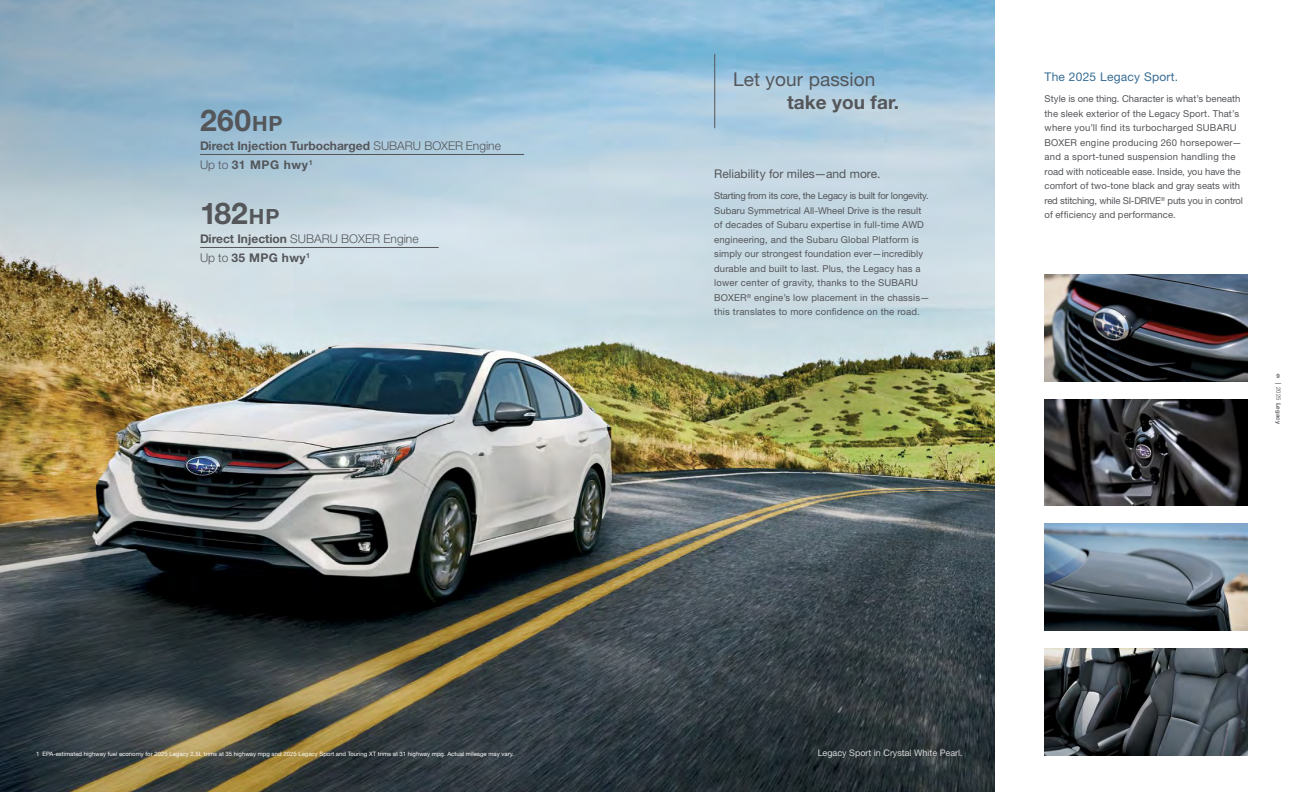
<style>
.page{position:relative;width:1296px;height:792px;background:#fff}
.page>*{position:absolute;margin:0;border:0;box-sizing:border-box;transform-origin:0 0}
.body_copy{font:700 30px "Helvetica Neue LT Pro";letter-spacing:.005em;color:#54565a}
.Headline{font:19px "Helvetica Neue LT Pro";letter-spacing:.005em;color:#54565a}
.Headline-2{font:700 19px "Helvetica Neue LT Pro";letter-spacing:.005em;color:#54565a}
.body_copy-2{font:700 12px "Helvetica Neue LT Pro";color:#54565a}
.body_copy-3{font:300 12px "Helvetica Neue LT Pro";color:#54565a}
.Body_Copy{font:12px "Helvetica Neue LT Pro";color:#54565a}
.Subhead{font:12px "Helvetica Neue LT Pro";letter-spacing:.02em;color:#386d94}
.Body_Copy-2{font:9.5px/14.5px "Helvetica Neue LT Pro";letter-spacing:.015em;color:#54565a}
.Subhead-2{font:9.5px/14.5px "Helvetica Neue LT Pro";letter-spacing:.005em;color:#54565a}
.t1{font:9px "Helvetica Neue LT Pro";color:#f6f7f7}
.Disclaimers{font:6px "Helvetica Neue LT Pro";color:#fff}
.t2{font:700 6px "Helvetica Neue LT Pro";letter-spacing:.03em;color:#54565a}
.s1{font-size:21px}
.s2{font-weight:300}
.s3{font-weight:700}
.s4{font-weight:400}
</style>
<div class="page">
<img style="left:1045px;top:399px;width:202px;height:107px">
<img style="left:1045px;top:524px;width:202px;height:107px">
<img style="left:1045px;top:274px;width:202px;height:107px">
<img style="left:1045px;top:649px;width:202px;height:107px">
<img style="left:0;top:647px;width:994px;height:145px">
<img style="left:0;top:0;width:994px;height:647px">
<hr style="left:714px;top:54px;width:1px;height:74px;background:#54565a">
<hr style="left:200px;top:247px;width:239px;height:1px;background:#54565a">
<hr style="left:200px;top:154px;width:324px;height:1px;background:#54565a">
<p class="Subhead" style="left:1045px;top:70px;width:135px">The 2025 Legacy Sport.</p>
<p class="Subhead-2" style="left:1045px;top:91px;width:200px">Style is one thing. Character is what’s beneath the sleek exterior of the Legacy Sport. That’s where you’ll find its turbocharged SUBARU BOXER engine producing 260 horsepower— and a sport-tuned suspension handling the road with noticeable ease. Inside, you have the comfort of two-tone black and gray seats with red stitching, while SI-DRIVE<sup>®</sup> puts you in control</p>
<p class="Headline" style="left:733px;top:68px;width:144px">Let your passion</p>
<p class="Headline-2" style="left:787px;top:90px;width:114px">take you far.</p>
<p class="body_copy" style="left:200px;top:101px;width:84px">260<span class="s1">hp</span></p>
<p class="body_copy-2" style="left:200px;top:138px;width:302px">Direct Injection Turbocharged <span class="s2">SUBARU BOXER Engine</span></p>
<p class="body_copy-2" style="left:200px;top:157px;width:114px"><span class="s2">Up to</span> 31 MPG hwy<sup>1</sup></p>
<p class="Body_Copy" style="left:714px;top:167px;width:168px">Reliability for miles—and more.</p>
<p class="Body_Copy-2" style="left:714px;top:188px;width:217px">Starting from its core, the Legacy is built for longevity.<br>Subaru Symmetrical All-Wheel Drive is the result of decades of Subaru expertise in full-time AWD engineering, and the Subaru Global Platform is simply our strongest foundation ever—incredibly durable and built to last. Plus, the Legacy has a lower center of gravity, thanks to the SUBARU BOXER<sup>®</sup> engine’s low placement in the chassis— this translates to more confidence on the road.</p>
<p class="body_copy" style="left:200px;top:194px;width:81px">182<span class="s1">hp</span></p>
<p class="Subhead-2" style="left:1045px;top:207px;width:133px">of efficiency and performance.</p>
<p class="body_copy-3" style="left:200px;top:231px;width:220px"><span class="s3">Direct Injection</span> SUBARU BOXER Engine</p>
<p class="body_copy-2" style="left:200px;top:250px;width:111px"><span class="s2">Up to</span> 35 MPG hwy<sup>1</sup></p>
<p class="t2" style="left:1276px;top:372px;width:5px">9</p>
<p class="t2" style="left:1283px;top:383px;width:42px;rotate:90deg">| <span class="s4">2025</span> Legacy</p>
<p class="Disclaimers" style="left:36px;top:750px;width:479px">1 EPA-estimated highway fuel economy for 2025 Legacy 2.5L trims at 35 highway mpg and 2025 Legacy Sport and Touring XT trims at 31 highway mpg. Actual mileage may vary.</p>
<p class="t1" style="left:818px;top:747px;width:147px">Legacy Sport in Crystal White Pearl.</p>
</div>
